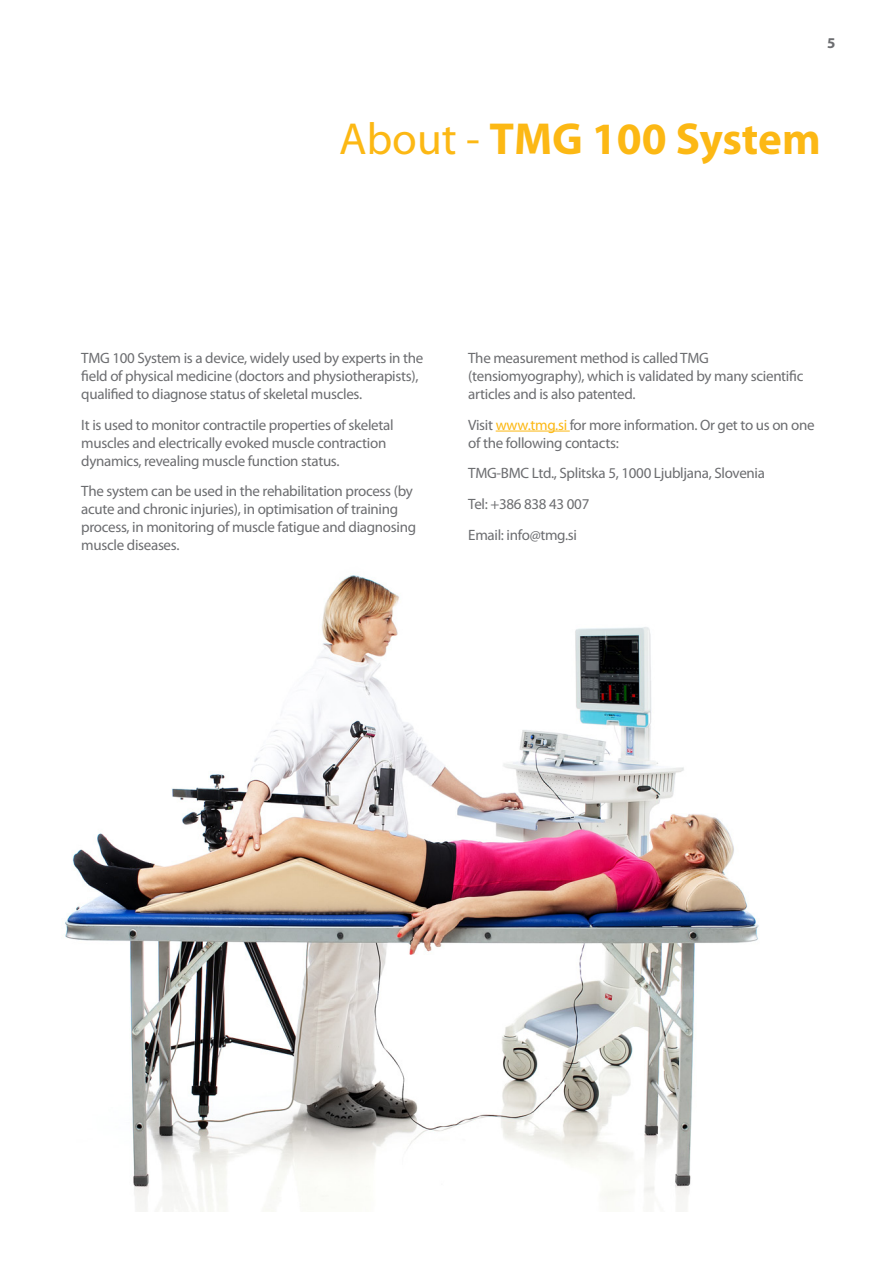
<style>
.page{position:relative;width:893px;height:1263px;background:#fff}
.page>*{position:absolute;margin:0;border:0;box-sizing:border-box;transform-origin:0 0}
.t1{font:700 45px "Myriad Pro";color:#fcb814}
.Listing_lvl_2{font:15px/18px "Myriad Pro";letter-spacing:-.02em;color:#6c6d70}
.t2{font:700 15px "Myriad Pro";color:#6c6d70}
.s1{font-weight:400}
.s2{color:#fcb814}
</style>
<div class="page">
<hr style="left:496px;top:431px;width:74px;height:1px;background:#fcb814">
<img style="left:64px;top:575px;width:695px;height:637px">
<p class="t2" style="left:827px;top:33px;width:10px">5</p>
<p class="t1" style="left:339px;top:109px;width:483px"><span class="s1">About -</span> TMG 100 System</p>
<p class="Listing_lvl_2" style="left:81px;top:348px;width:344px">TMG 100 System is a device, widely used by experts in the field of physical medicine (doctors and physiotherapists), qualified to diagnose status of skeletal muscles.</p>
<p class="Listing_lvl_2" style="left:81px;top:415px;width:314px">It is used to monitor contractile properties of skeletal muscles and electrically evoked muscle contraction dynamics, revealing muscle function status.</p>
<p class="Listing_lvl_2" style="left:81px;top:482px;width:336px">The system can be used in the rehabilitation process (by acute and chronic injuries), in optimisation of training process, in monitoring of muscle fatigue and diagnosing muscle diseases.</p>
<p class="Listing_lvl_2" style="left:468px;top:348px;width:337px">The measurement method is called TMG (tensiomyography), which is validated by many scientific articles and is also patented.</p>
<p class="Listing_lvl_2" style="left:468px;top:415px;width:348px">Visit <span class="s2">www.tmg.si</span> for more information. Or get to us on one of the following contacts:</p>
<p class="Listing_lvl_2" style="left:468px;top:464px;width:298px">TMG-BMC Ltd., Splitska 5, 1000 Ljubljana, Slovenia</p>
<p class="Listing_lvl_2" style="left:468px;top:495px;width:123px">Tel: +386 838 43 007</p>
<p class="Listing_lvl_2" style="left:468px;top:526px;width:110px">Email: info@tmg.si</p>
</div>
